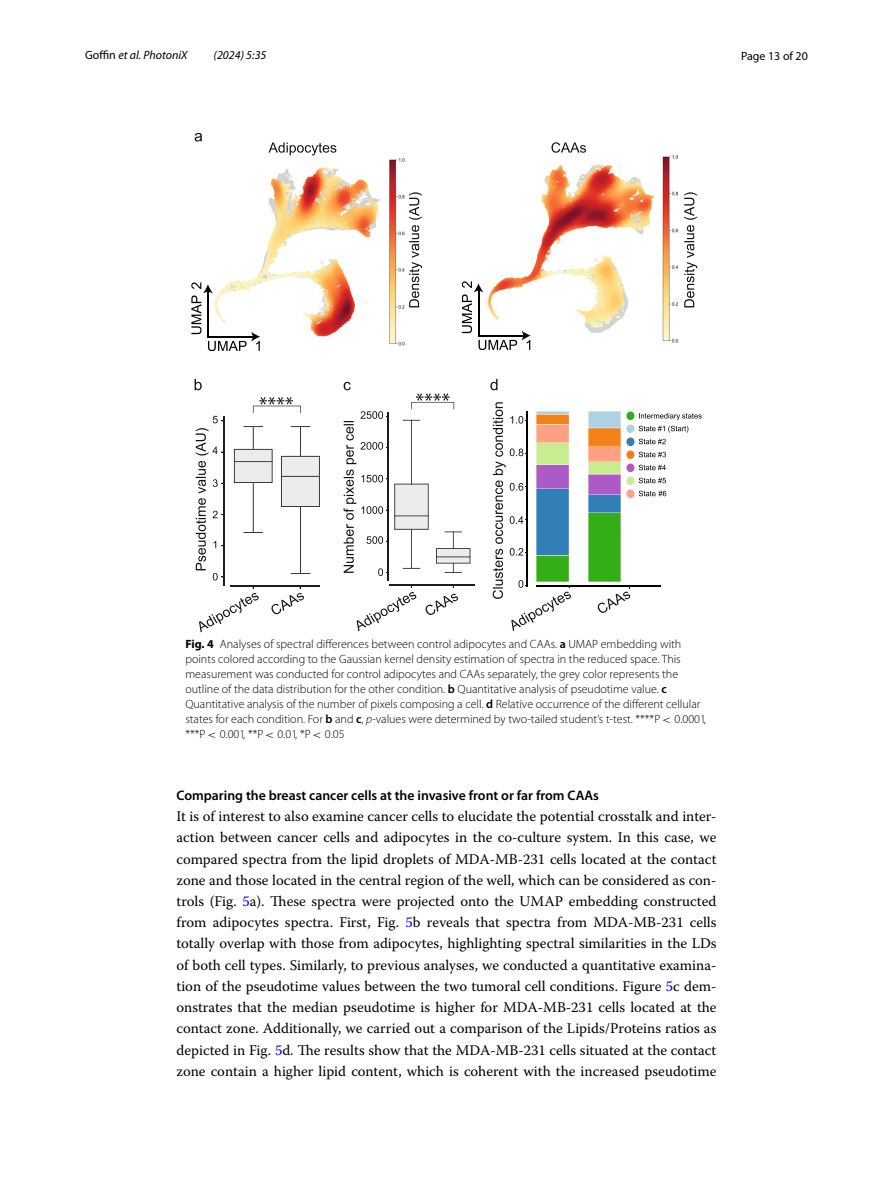
<style>
.page{position:relative;width:893px;height:1187px;background:#fff}
.page>*{position:absolute;margin:0;border:0;box-sizing:border-box;transform-origin:0 0}
.t1{font:14.7px/21.3px "Warnock Pro";color:#000;text-align:justify}
.t2{font:600 13.8px "Myriad Pro";color:#000}
.t3{font:300 12px/15px "Myriad Pro";color:#000}
.t4{font:italic 12px "Myriad Pro";color:#000}
.t5{font:12px "Myriad Pro";color:#000}
.s1{font-style:normal}
.s2{font-weight:700}
.s3{font-weight:600}
.s4{font-style:italic}
.s5{font-family:"MTMI8";font-weight:400}
.s6{font-family:"Myriad Pro Light 5";font-weight:400}
.s7{font-family:"MTMI9";font-weight:400}
.s8{font-family:"Myriad Pro Light 2";font-weight:400}
.s9{font-family:"MTMI6";font-weight:400}
.s10{font-family:"Myriad Pro Light 3";font-weight:400}
.s11{font-family:"MTMI7";font-weight:400}
.s12{font-family:"Myriad Pro Light 4";font-weight:400}
.s13{color:#00f}
</style>
<div class="page">
<img style="left:230px;top:155px;width:456px;height:191px">
<hr style="left:537px;top:585px;width:124px;height:2px;background:#000">
<div style="left:626px;top:411px;width:8px;height:9px;background:#2eae18;border-radius:50%"></div>
<div style="left:626px;top:424px;width:8px;height:9px;background:#acd2e3;border-radius:50%"></div>
<div style="left:626px;top:437px;width:8px;height:9px;background:#337eb7;border-radius:50%"></div>
<div style="left:626px;top:450px;width:8px;height:9px;background:#f48017;border-radius:50%"></div>
<div style="left:626px;top:463px;width:8px;height:9px;background:#ad5ac6;border-radius:50%"></div>
<div style="left:626px;top:476px;width:8px;height:9px;background:#c8ed92;border-radius:50%"></div>
<div style="left:626px;top:489px;width:8px;height:9px;background:#fda182;border-radius:50%"></div>
<svg style="left:639px;top:413px;width:63px;height:31px"></svg>
<svg style="left:639px;top:451px;width:27px;height:6px"></svg>
<svg style="left:639px;top:464px;width:27px;height:6px"></svg>
<svg style="left:639px;top:477px;width:27px;height:6px"></svg>
<svg style="left:639px;top:490px;width:27px;height:6px"></svg>
<svg style="left:490px;top:379px;width:7px;height:11px"></svg>
<svg style="left:195px;top:379px;width:7px;height:11px"></svg>
<svg style="left:281px;top:456px;width:39px;height:51px;background:#dcdcdc"></svg>
<hr style="left:253px;top:482px;width:1px;height:51px;background:#111212">
<svg style="left:243px;top:532px;width:20px;height:1px"></svg>
<svg style="left:234px;top:426px;width:39px;height:57px"></svg>
<hr style="left:300px;top:506px;width:1px;height:68px;background:#111212">
<hr style="left:300px;top:426px;width:1px;height:30px;background:#111212">
<svg style="left:291px;top:573px;width:19px;height:1px"></svg>
<svg style="left:291px;top:426px;width:19px;height:1px"></svg>
<hr style="left:234px;top:461px;width:39px;height:1px;background:#111212">
<hr style="left:281px;top:476px;width:39px;height:1px;background:#111212">
<svg style="left:196px;top:416px;width:27px;height:164px"></svg>
<hr style="left:223px;top:416px;width:1px;height:169px;background:#1b1c1d">
<hr style="left:231px;top:585px;width:89px;height:2px;background:#1b1c1d">
<svg style="left:199px;top:586px;width:60px;height:46px"></svg>
<svg style="left:271px;top:587px;width:33px;height:27px"></svg>
<svg style="left:253px;top:397px;width:48px;height:16px"></svg>
<svg style="left:191px;top:282px;width:69px;height:69px"></svg>
<svg style="left:462px;top:281px;width:69px;height:69px"></svg>
<svg style="left:195px;top:133px;width:7px;height:8px"></svg>
<svg style="left:684px;top:192px;width:13px;height:115px"></svg>
<svg style="left:409px;top:192px;width:13px;height:115px"></svg>
<svg style="left:493px;top:402px;width:78px;height:229px"></svg>
<svg style="left:588px;top:411px;width:42px;height:202px"></svg>
<svg style="left:394px;top:483px;width:35px;height:46px;background:#ddd"></svg>
<hr style="left:411px;top:529px;width:1px;height:39px;background:#111212">
<hr style="left:411px;top:420px;width:1px;height:64px;background:#111212">
<svg style="left:403px;top:568px;width:17px;height:1px"></svg>
<svg style="left:403px;top:420px;width:17px;height:1px"></svg>
<svg style="left:436px;top:531px;width:34px;height:42px"></svg>
<hr style="left:394px;top:515px;width:35px;height:1px;background:#111212">
<hr style="left:436px;top:556px;width:34px;height:1px;background:#111212">
<hr style="left:387px;top:412px;width:1px;height:168px;background:#1b1c1d">
<hr style="left:390px;top:584px;width:85px;height:2px;background:#1b1c1d">
<svg style="left:357px;top:585px;width:59px;height:46px"></svg>
<svg style="left:426px;top:593px;width:32px;height:22px"></svg>
<svg style="left:343px;top:411px;width:44px;height:165px"></svg>
<svg style="left:344px;top:382px;width:7px;height:8px"></svg>
<svg style="left:411px;top:393px;width:43px;height:16px"></svg>
<svg style="left:268px;top:142px;width:318px;height:13px"></svg>
<p class="t4" style="left:85px;top:48px;width:104px"><span class="s1">Goffin</span> et al. PhotoniX</p>
<p class="t4" style="left:214px;top:48px;width:54px">(2024) 5:35</p>
<p class="t5" style="left:741px;top:48px;width:68px">Page 13 of 20</p>
<p class="t3" style="left:185px;top:636px;width:522px"><span class="s2">Fig. 4</span> Analyses of spectral differences between control adipocytes and CAAs. <span class="s3">a</span> UMAP embedding with points colored according to the Gaussian kernel density estimation of spectra in the reduced space. This measurement was conducted for control adipocytes and CAAs separately, the grey color represents the outline of the data distribution for the other condition. <span class="s3">b</span> Quantitative analysis of pseudotime value. <span class="s3">c </span>Quantitative analysis of the number of pixels composing a cell. <span class="s3">d</span> Relative occurrence of the different cellular states for each condition. For <span class="s3">b</span> and <span class="s3">c</span>, <span class="s4">p</span>-values were determined by two-tailed student’s t-test. ****P <span class="s5">&lt;</span> <span class="s6">0.0001</span>, ***P <span class="s7">&lt;</span> <span class="s8">0.001</span>, **P <span class="s9">&lt;</span> <span class="s10">0.01</span>, *P <span class="s11">&lt;</span> <span class="s12">0.05</span></p>
<p class="t2" style="left:176px;top:786px;width:424px">Comparing the breast cancer cells at the invasive front or far from CAAs</p>
<p class="t1" style="left:176px;top:805px;width:542px">It is of interest to also examine cancer cells to elucidate the potential crosstalk and inter&shy;action between cancer cells and adipocytes in the co-culture system. In this case, we compared spectra from the lipid droplets of MDA-MB-231 cells located at the contact zone and those located in the central region of the well, which can be considered as con&shy;trols (Fig. <span class="s13">5</span>a). These spectra were projected onto the UMAP embedding constructed from adipocytes spectra. First, Fig. <span class="s13">5</span>b reveals that spectra from MDA-MB-231 cells totally overlap with those from adipocytes, highlighting spectral similarities in the LDs of both cell types. Similarly, to previous analyses, we conducted a quantitative examina&shy;tion of the pseudotime values between the two tumoral cell conditions. Figure <span class="s13">5</span>c dem&shy;onstrates that the median pseudotime is higher for MDA-MB-231 cells located at the contact zone. Additionally, we carried out a comparison of the Lipids/Proteins ratios as depicted in Fig. <span class="s13">5</span>d. The results show that the MDA-MB-231 cells situated at the contact zone contain a higher lipid content, which is coherent with the increased pseudotime</p>
</div>
